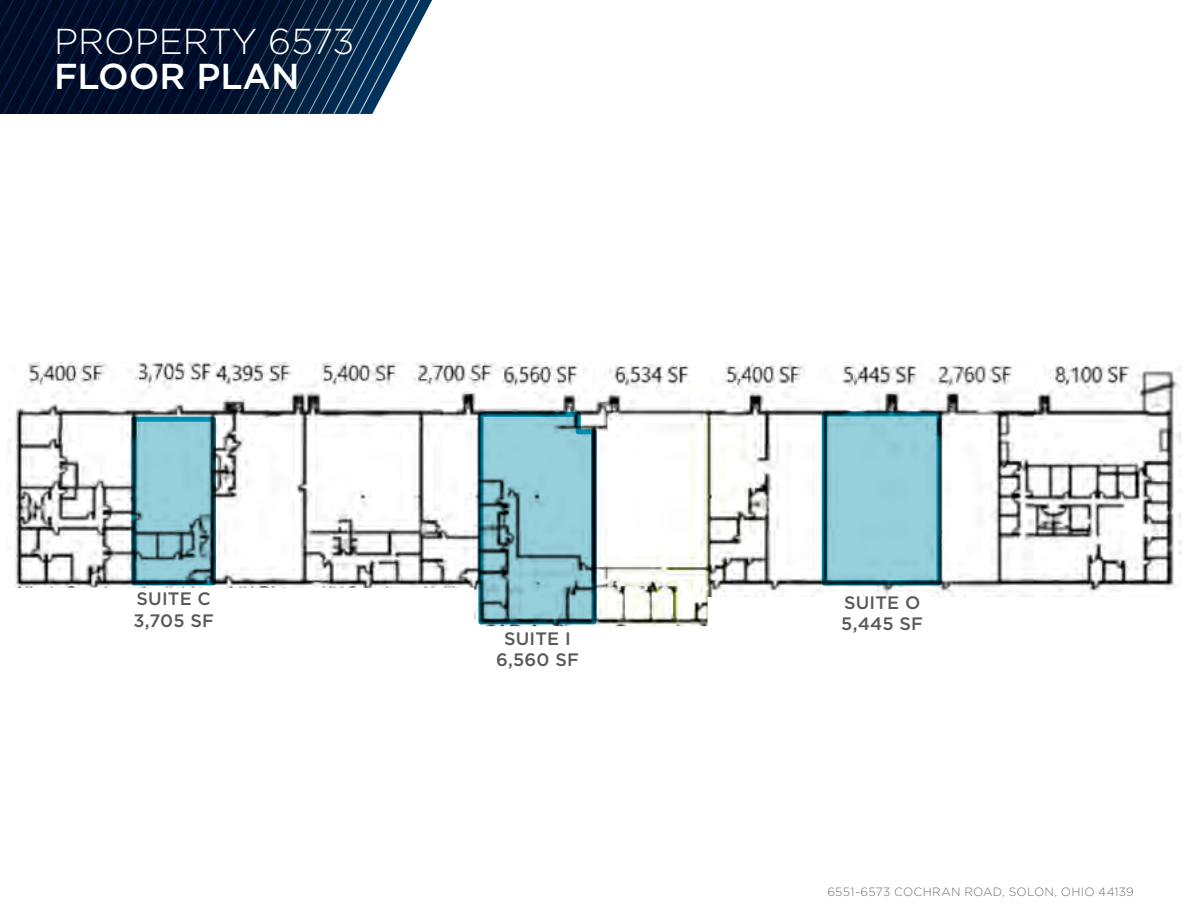
<style>
.page{position:relative;width:1188px;height:918px;background:#fff}
.page>*{position:absolute;margin:0;border:0;box-sizing:border-box;transform-origin:0 0}
.t1{font:300 36px "Gotham";color:#fff}
.t2{font:500 36px "Gotham";color:#fff}
.t3{font:500 18px/21.6px "Gotham";letter-spacing:.01em;color:#58595b}
.t4{font:300 12px "Gotham";letter-spacing:.02em;color:#6e7171}
</style>
<div class="page">
<svg style="left:0;top:0;width:432px;height:114px;background:#122643"></svg>
<img style="left:8px;top:362px;width:1174px;height:264px">
<svg style="left:131px;top:417px;width:85px;height:168px;background:#71a9b5"></svg>
<div style="left:822px;top:411px;width:120px;height:174px;background:#95d0dc;border:5px solid #0090b3"></div>
<svg style="left:476px;top:409px;width:123px;height:217px;background:#7aaeb8"></svg>
<h1 class="t1" style="left:54px;top:19px;width:302px">PROPERTY 6573</h1>
<h1 class="t2" style="left:54px;top:53px;width:247px">FLOOR PLAN</h1>
<p class="t3" style="left:133px;top:588px;width:82px">SUITE C<br>3,705 SF</p>
<p class="t3" style="left:496px;top:627px;width:84px;text-align:center">SUITE I<br>6,560 SF</p>
<p class="t3" style="left:841px;top:591px;width:83px">SUITE O<br>5,445 SF</p>
<p class="t4" style="left:827px;top:884px;width:308px">6551-6573 COCHRAN ROAD, SOLON, OHIO 44139</p>
</div>
